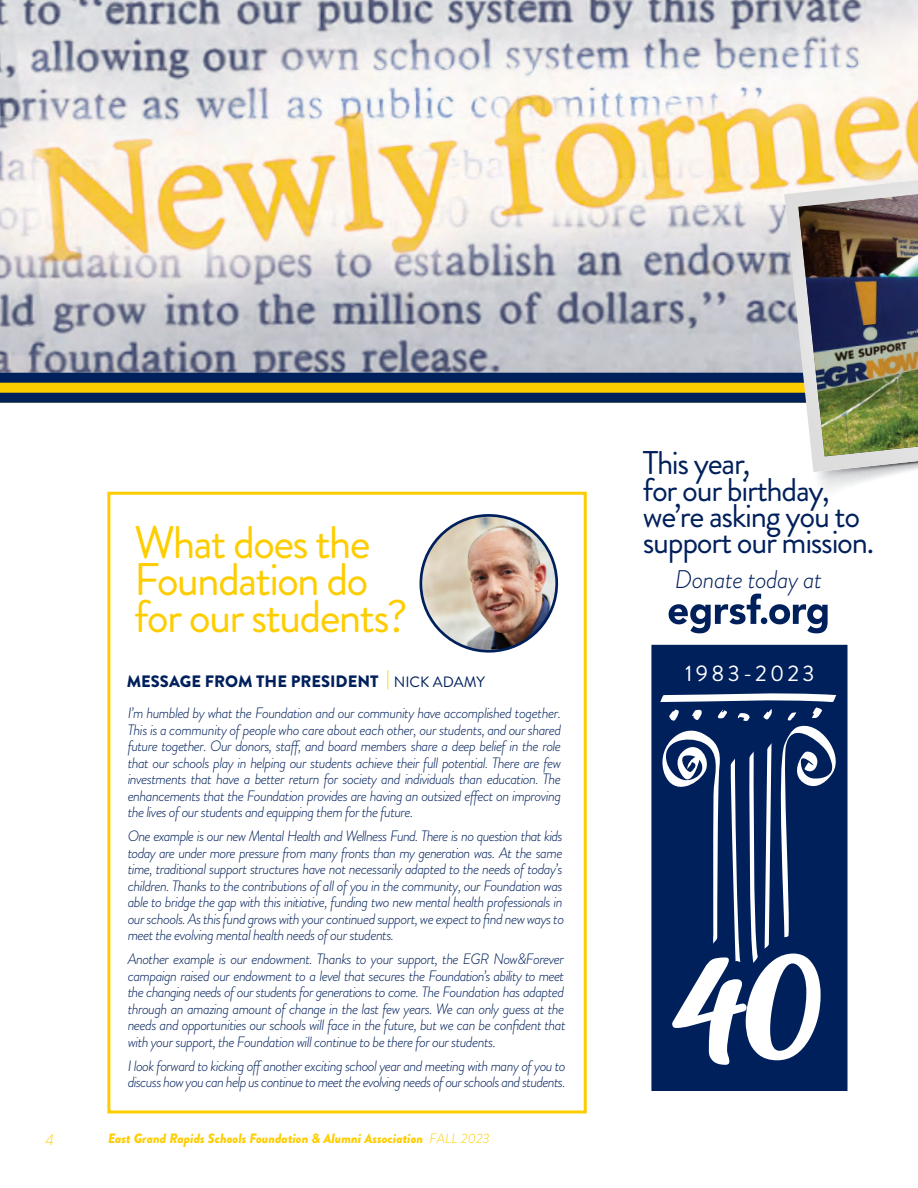
<style>
.page{position:relative;width:918px;height:1188px;background:#fff}
.page>*{position:absolute;margin:0;border:0;box-sizing:border-box;transform-origin:0 0}
.t1{font:45.6px/37.2px "Brandon Grotesque";letter-spacing:-.04em;color:#fecd00}
.t2{font:32.85px/26.2px "Brandon Grotesque";letter-spacing:-.04em;color:#00205c}
.t3{font:italic 300 25.5px "Brandon Grotesque";letter-spacing:-.02em;color:#00205c}
.t4{font:22.5px "Brandon Grotesque";letter-spacing:.15em;color:#fff}
.t5{font:900 16.5px "Brandon Grotesque";color:#00205c}
.t6{font:italic 300 15.75px "Brandon Grotesque";color:#fecd00}
.t7{font:italic 300 15px/16.5px "Brandon Grotesque";letter-spacing:-.04em;color:#00205c;text-align:justify}
.t8{font:italic 900 13.5px "Brandon Grotesque";color:#fecd00}
.s1{color:#fc0}
.s2{font-weight:400;font-size:15px}
.s3{font-weight:300}
</style>
<div class="page">
<img style="left:0;top:0;width:918px;height:373px">
<div style="left:0;top:374px;width:918px;height:29px;background:#fecd00"></div>
<div style="left:0;top:373px;width:918px;height:10px;background:#00205c"></div>
<div style="left:0;top:393px;width:918px;height:10px;background:#00205c"></div>
<svg style="left:764px;top:173px;width:154px;height:318px"></svg>
<img style="left:798px;top:194px;width:120px;height:262px">
<div style="left:107px;top:492px;width:480px;height:621px;border:3px solid #fecd00"></div>
<img style="left:419px;top:514px;width:139px;height:139px">
<svg style="left:651px;top:645px;width:197px;height:446px;fill:#00205c"></svg>
<svg style="left:678px;top:755px;width:19px;height:18px"></svg>
<svg style="left:672px;top:954px;width:149px;height:111px"></svg>
<svg style="left:669px;top:594px;width:159px;height:39px"></svg>
<h1 class="t1" style="left:134px;top:524px;width:275px">What does the<br><span class="s1">Fou</span>ndation do for our students?</h1>
<h2 class="t2" style="left:643px;top:450px;width:233px">This year,<br>for our birthday, we’re asking you to support our mission.</h2>
<h3 class="t3" style="left:675px;top:562px;width:149px">Donate today at</h3>
<p class="t5" style="left:127px;top:670px;width:360px">MESSAGE FROM THE PRESIDENT <sup>|</sup> <span class="s2">NICK ADAMY</span></p>
<h3 class="t4" style="left:685px;top:658px;width:131px">1983-2023</h3>
<p class="t7" style="left:128px;top:705px;width:435px">I’m humbled by what the Foundation and our community have accomplished together.<br>This is a community of people who care about each other, our students, and our shared future together. Our donors, staff, and board members share a deep belief in the role that our schools play in helping our students achieve their full potential. There are few investments that have a better return for society and individuals than education. The enhancements that the Foundation provides are having an outsized effect on improving the lives of our students and equipping them for the future.</p>
<p class="t7" style="left:128px;top:828px;width:438px">One example is our new Mental Health and Wellness Fund. There is no question that kids today are under more pressure from many fronts than my generation was. At the same time, traditional support structures have not necessarily adapted to the needs of today’s children. Thanks to the contributions of all of you in the community, our Foundation was able to bridge the gap with this initiative, funding two new mental health professionals in our schools. As this fund grows with your continued support, we expect to find new ways to meet the evolving mental health needs of our students.</p>
<p class="t7" style="left:128px;top:951px;width:440px">Another example is our endowment. Thanks to your support, the EGR Now&amp;Forever campaign raised our endowment to a level that secures the Foundation’s ability to meet the changing needs of our students for generations to come. The Foundation has adapted through an amazing amount of change in the last few years. We can only guess at the needs and opportunities our schools will face in the future, but we can be confident that with your support, the Foundation will continue to be there for our students.</p>
<p class="t7" style="left:128px;top:1058px;width:440px">I look forward to kicking off another exciting school year and meeting with many of you to discuss how you can help us continue to meet the evolving needs of our schools and students.</p>
<p class="t6" style="left:46px;top:1129px;width:10px">4</p>
<p class="t8" style="left:108px;top:1129px;width:383px">East Grand Rapids Schools Foundation &amp; Alumni Association <span class="s3">FALL 2023</span></p>
</div>
